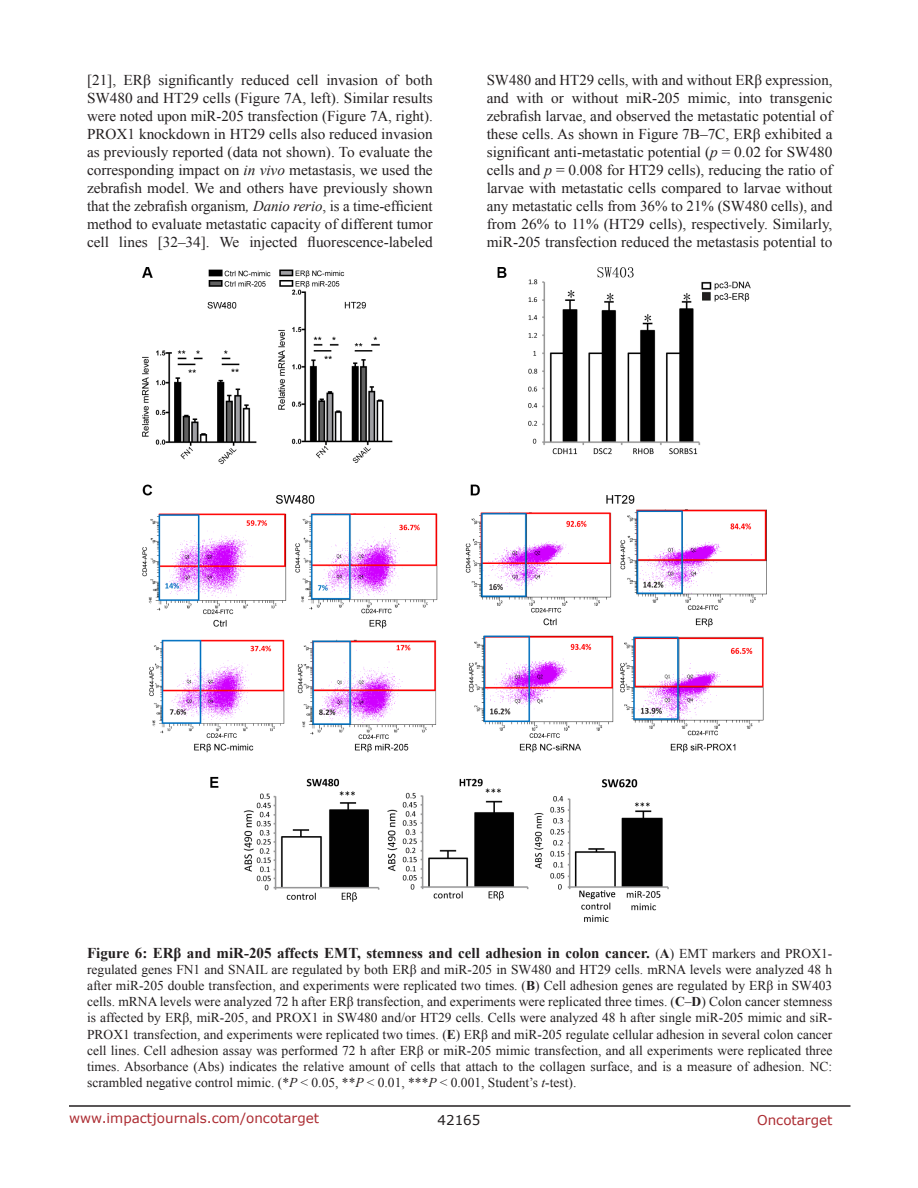
<style>
.page{position:relative;width:918px;height:1188px;background:#fff}
.page>*{position:absolute;margin:0;border:0;box-sizing:border-box;transform-origin:0 0}
.BodyText{font:15px/18px "Times New Roman";color:#231f20;text-align:justify}
.FigureText{font:700 15px "Times New Roman";color:#231f20}
.FigureText-2{font:13.5px/16.2px "Times New Roman";color:#231f20;text-align:justify}
.t1{font:13.5px "Verdana";color:#ac2b31}
.t2{font:13.5px "Verdana";color:#231f20}
.s1{font-style:italic}
.s2{font-weight:400;font-size:13.5px}
.s3{font-size:13.5px}
.s4{font-weight:700}
</style>
<div class="page">
<hr style="left:69px;top:1105px;width:781px;height:2px;background:#231f20">
<img style="left:143px;top:268px;width:623px;height:653px">
<p class="BodyText" style="left:87px;top:71px;width:347px">[21], ERβ significantly reduced cell invasion of both SW480 and HT29 cells (Figure 7A, left). Similar results were noted upon miR-205 transfection (Figure 7A, right).<br>PROX1 knockdown in HT29 cells also reduced invasion as previously reported (data not shown). To evaluate the corresponding impact on <span class="s1">in vivo</span> metastasis, we used the zebrafish model. We and others have previously shown that the zebrafish organism<span class="s1">, Danio rerio</span>, is a time-efficient method to evaluate metastatic capacity of different tumor cell lines [32–34]. We injected fluorescence-labeled</p>
<p class="BodyText" style="left:487px;top:71px;width:347px">SW480 and HT29 cells, with and without ERβ expression, and with or without miR-205 mimic, into transgenic zebrafish larvae, and observed the metastatic potential of these cells. As shown in Figure 7B–7C, ERβ exhibited a significant anti-metastatic potential (<span class="s1">p</span> = 0.02 for SW480 cells and <span class="s1">p</span> = 0.008 for HT29 cells), reducing the ratio of larvae with metastatic cells compared to larvae without any metastatic cells from 36% to 21% (SW480 cells), and from 26% to 11% (HT29 cells), respectively. Similarly, miR-205 transfection reduced the metastasis potential to</p>
<p class="FigureText" style="left:87px;top:942px;width:747px">Figure 6: ERβ and miR-205 affects EMT, stemness and cell adhesion in colon cancer. <span class="s2">(</span><span class="s3">A</span><span class="s2">) EMT markers and PROX1-</span></p>
<p class="FigureText-2" style="left:87px;top:961px;width:747px">regulated genes FN1 and SNAIL are regulated by both ERβ and miR-205 in SW480 and HT29 cells. mRNA levels were analyzed 48 h after miR-205 double transfection, and experiments were replicated two times. (<span class="s4">B</span>) Cell adhesion genes are regulated by ERβ in SW403 cells. mRNA levels were analyzed 72 h after ERβ transfection, and experiments were replicated three times. (<span class="s4">C</span>–<span class="s4">D</span>) Colon cancer stemness is affected by ERβ, miR-205, and PROX1 in SW480 and/or HT29 cells. Cells were analyzed 48 h after single miR-205 mimic and siR-PROX1 transfection, and experiments were replicated two times. (<span class="s4">E</span>) ERβ and miR-205 regulate cellular adhesion in several colon cancer cell lines. Cell adhesion assay was performed 72 h after ERβ or miR-205 mimic transfection, and all experiments were replicated three times. Absorbance (Abs) indicates the relative amount of cells that attach to the collagen surface, and is a measure of adhesion. NC: scrambled negative control mimic. (*<span class="s1">P</span> &lt; 0.05, **<span class="s1">P</span> &lt; 0.01, ***<span class="s1">P</span> &lt; 0.001, Student’s <span class="s1">t</span>-test).</p>
<p class="t1" style="left:69px;top:1109px;width:252px">www.impactjournals.com/oncotarget</p>
<p class="t2" style="left:438px;top:1111px;width:44px">42165</p>
<p class="t1" style="left:757px;top:1111px;width:77px">Oncotarget</p>
</div>
